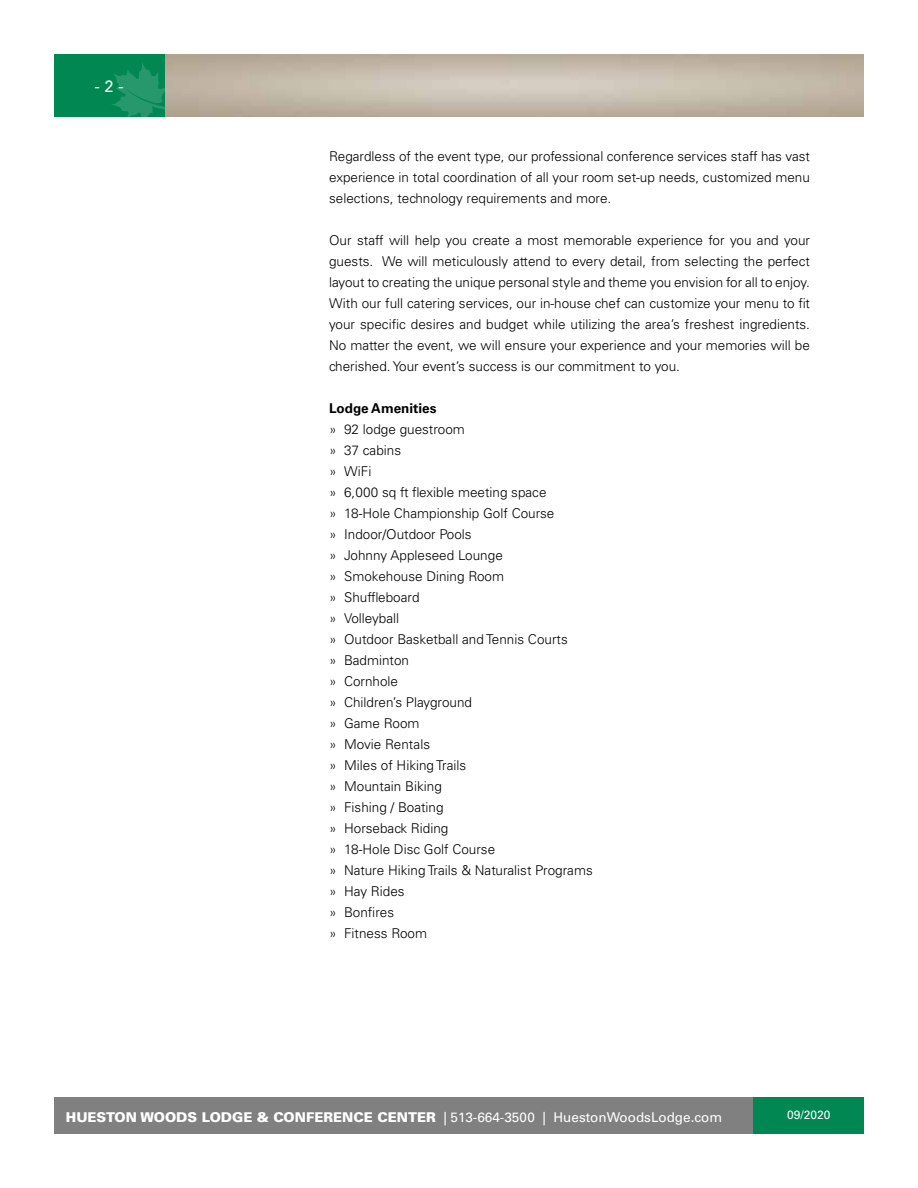
<style>
.page{position:relative;width:918px;height:1188px;background:#fff}
.page>*{position:absolute;margin:0;border:0;box-sizing:border-box;transform-origin:0 0}
.t1{font:16.5px "Univers LT Std";color:#fff}
.t2{font:300 13.5px/21px "Univers LT Std";color:#000;text-align:justify}
.t3{font:13.5px "Univers LT Std";color:#fff}
.t4{font:700 13.5px "Univers LT Std";color:#000}
.t5{font:12px "Univers LT Std";color:#fff}
.s1{font-weight:900}
</style>
<div class="page">
<div style="left:54px;top:1097px;width:700px;height:37px;background:#808080"></div>
<img style="left:164px;top:54px;width:700px;height:63px">
<div style="left:54px;top:54px;width:110px;height:63px;background:#008752"></div>
<div style="left:754px;top:1097px;width:110px;height:37px;background:#008752"></div>
<svg style="left:111px;top:62px;width:53px;height:55px"></svg>
<p class="t1" style="left:94px;top:76px;width:31px">- 2 -</p>
<p class="t2" style="left:329px;top:145px;width:482px">Regardless of the event type, our professional conference services staff has vast experience in total coordination of all your room set-up needs, customized menu selections, technology requirements and more.</p>
<p class="t2" style="left:329px;top:229px;width:482px">Our staff will help you create a most memorable experience for you and your guests. We will meticulously attend to every detail, from selecting the perfect layout to creating the unique personal style and theme you envision for all to enjoy.<br>With our full catering services, our in-house chef can customize your menu to fit your specific desires and budget while utilizing the area’s freshest ingredients.<br>No matter the event, we will ensure your experience and your memories will be cherished. Your event’s success is our commitment to you.</p>
<p class="t4" style="left:329px;top:400px;width:109px">Lodge Amenities</p>
<p class="t2" style="left:329px;top:418px;width:265px;text-align:left">» 92 lodge guestroom<br>» 37 cabins<br>» WiFi<br>» 6,000 sq ft flexible meeting space<br>» 18-Hole Championship Golf Course<br>» Indoor/Outdoor Pools<br>» Johnny Appleseed Lounge<br>» Smokehouse Dining Room<br>» Shuffleboard<br>» Volleyball<br>» Outdoor Basketball and Tennis Courts<br>» Badminton<br>» Cornhole<br>» Children’s Playground<br>» Game Room<br>» Movie Rentals<br>» Miles of Hiking Trails<br>» Mountain Biking<br>» Fishing / Boating<br>» Horseback Riding<br>» 18-Hole Disc Golf Course<br>» Nature Hiking Trails &amp; Naturalist Programs » Hay Rides<br>» Bonfires<br>» Fitness Room</p>
<p class="t3" style="left:66px;top:1109px;width:658px"><span class="s1">HUESTON WOODS LODGE &amp; CONFERENCE CENTER</span> | 513-664-3500 | HuestonWoodsLodge.com</p>
<p class="t5" style="left:787px;top:1108px;width:45px">09/2020</p>
</div>
